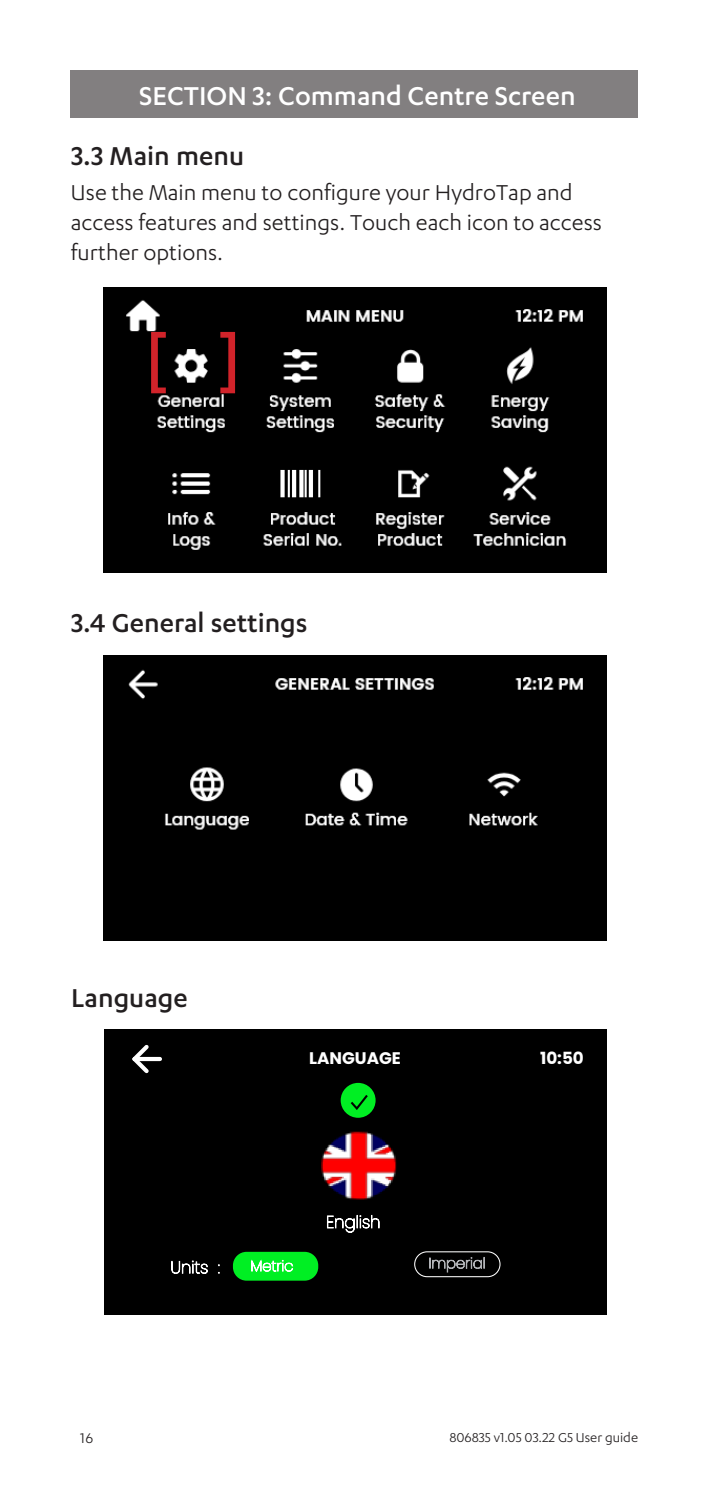
<style>
.page{position:relative;width:709px;height:1489px;background:#fff}
.page>*{position:absolute;margin:0;border:0;box-sizing:border-box;transform-origin:0 0}
.t1{font:500 75px "Karbon";color:#d1232a}
.subhead2{font:500 30px "Karbon";color:#231f20}
.t2{font:500 30px "Karbon";color:#fff}
._12pt_medium{font:500 30px "Karbon";color:#231f20}
._10pt_body{font:25px/30px "Karbon";color:#231f20}
.t3{font:700 16.75px "Poppins";color:#fff}
.t4{font:16.25px "Karbon";color:#231f20}
.t5{font:15px "Karbon";color:#231f20}
</style>
<div class="page">
<div style="left:71px;top:71px;width:567px;height:47px;background:#827f80"></div>
<img style="left:104px;top:287px;width:502px;height:285px">
<div style="left:104px;top:655px;width:502px;height:285px;background:#000"></div>
<div style="left:104px;top:1029px;width:502px;height:285px;background:#000"></div>
<div style="left:233px;top:1251px;width:85px;height:29px;background:#00ef23;border-radius:14px"></div>
<svg style="left:429px;top:1257px;width:56px;height:15px"></svg>
<div style="left:341px;top:1082px;width:34px;height:35px;background:#00ef23;border-radius:50%"></div>
<svg style="left:251px;top:1259px;width:43px;height:13px"></svg>
<svg style="left:171px;top:1260px;width:37px;height:14px"></svg>
<div style="left:414px;top:1251px;width:86px;height:26px;border:1px solid #fff;border-radius:12px"></div>
<svg style="left:350px;top:1095px;width:18px;height:15px"></svg>
<div style="left:134px;top:1056px;width:26px;height:5px;background:#fff"></div>
<svg style="left:132px;top:1044px;width:20px;height:30px"></svg>
<img style="left:321px;top:1131px;width:76px;height:69px">
<svg style="left:327px;top:1214px;width:53px;height:19px"></svg>
<p class="t2" style="left:139px;top:79px;width:438px">SECTION 3: Command Centre Screen</p>
<p class="subhead2" style="left:71px;top:139px;width:174px">3.3 Main menu</p>
<p class="_10pt_body" style="left:71px;top:176px;width:532px">Use the Main menu to configure your HydroTap and access features and settings. Touch each icon to access further options.</p>
<p class="t1" style="left:144px;top:318px;width:99px">[ ]</p>
<p class="subhead2" style="left:71px;top:606px;width:238px">3.4 General settings</p>
<p class="_12pt_medium" style="left:71px;top:981px;width:118px">Language</p>
<p class="t3" style="left:309px;top:1048px;width:93px">LANGUAGE</p>
<p class="t3" style="left:540px;top:1048px;width:45px">10:50</p>
<p class="t4" style="left:80px;top:1429px;width:15px">16</p>
<p class="t5" style="left:449px;top:1429px;width:190px">806835 v1.05 03.22 G5 User guide</p>
</div>
